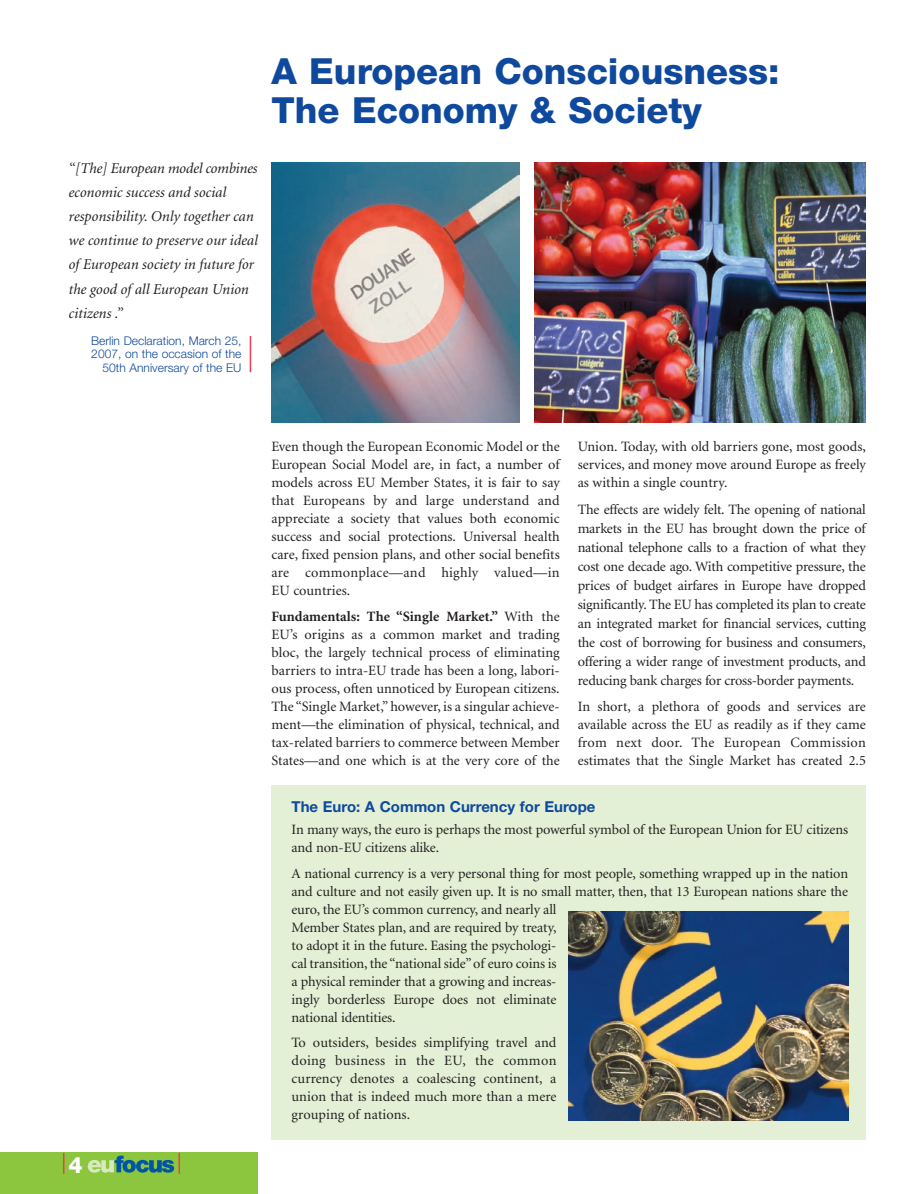
<style>
.page{position:relative;width:919px;height:1194px;background:#fff}
.page>*{position:absolute;margin:0;border:0;box-sizing:border-box;transform-origin:0 0}
.t1{font:800 36px/39px "Helvetica Neue";color:#0f499d}
.t2{font:800 22.5px "Helvetica Neue";color:#fff}
.t3{font:italic 15px/24px "Minion";color:#231f20}
.t4{font:700 15px "Helvetica Neue";color:#0f499d}
.t5{font:14.25px/18px "Minion";letter-spacing:-.01em;color:#231f20;text-align:justify}
.t6{font:300 12px/13.5px "Helvetica Neue";color:#0f499d;text-align:right}
.s1{font-weight:700}
</style>
<div class="page">
<img style="left:0;top:162px;width:866px;height:1031px">
<h1 class="t1" style="left:271px;top:55px;width:509px">A European Consciousness:<br>The Economy &amp; Society</h1>
<p class="t3" style="left:68px;top:158px;width:191px">“[The] European model combines economic success and social responsibility. Only together can we continue to preserve our ideal of European society in future for the good of all European Union citizens .”</p>
<p class="t6" style="left:91px;top:334px;width:152px">Berlin Declaration, March 25,<br>2007, on the occasion of the<br>50th Anniversary of the EU</p>
<h2 class="t2" style="left:69px;top:1156px;width:16px">4</h2>
<p class="t5" style="left:577px;top:438px;width:290px">Union. Today, with old barriers gone, most goods, services, and money move around Europe as freely as within a single country.</p>
<p class="t5" style="left:577px;top:500px;width:290px;line-height:19px">The effects are widely felt. The opening of national markets in the EU has brought down the price of national telephone calls to a fraction of what they cost one decade ago. With competitive pressure, the prices of budget airfares in Europe have dropped significantly. The EU has completed its plan to create an integrated market for financial services, cutting the cost of borrowing for business and consumers, offering a wider range of investment products, and reducing bank charges for cross-border payments.</p>
<p class="t5" style="left:577px;top:698px;width:290px">In short, a plethora of goods and services are available across the EU as readily as if they came from next door. The European Commission estimates that the Single Market has created 2.5</p>
<p class="t4" style="left:291px;top:800px;width:305px">The Euro: A Common Currency for Europe</p>
<p class="t5" style="left:291px;top:821px;width:558px">In many ways, the euro is perhaps the most powerful symbol of the European Union for EU citizens and non-EU citizens alike.</p>
<p class="t5" style="left:291px;top:865px;width:558px;text-align:left">A national currency is a very personal thing for most people, something wrapped up in the nation and culture and not easily given up. It is no small matter, then, that 13 European nations share the euro, the EU’s common currency, and nearly all<br>Member States plan, and are required by treaty,<br>to adopt it in the future. Easing the psychologi-<br>cal transition, the “national side” of euro coins is<br>a physical reminder that a growing and increas-<br>ingly borderless Europe does not eliminate<br>national identities.</p>
<p class="t5" style="left:291px;top:1034px;width:266px">To outsiders, besides simplifying travel and doing business in the EU, the common currency denotes a coalescing continent, a union that is indeed much more than a mere grouping of nations.</p>
<p class="t5" style="left:271px;top:438px;width:290px">Even though the European Economic Model or the European Social Model are, in fact, a number of models across EU Member States, it is fair to say that Europeans by and large understand and appreciate a society that values both economic success and social protections. Universal health care, fixed pension plans, and other social benefits are commonplace—and highly valued—in EU countries.</p>
<p class="t5" style="left:271px;top:608px;width:290px"><span class="s1">Fundamentals: The “Single Market.”</span> With the EU’s origins as a common market and trading bloc, the largely technical process of eliminating barriers to intra-EU trade has been a long, labori&shy;ous process, often unnoticed by European citizens.<br>The “Single Market,” however, is a singular achieve&shy;ment—the elimination of physical, technical, and tax-related barriers to commerce between Member States—and one which is at the very core of the</p>
</div>
